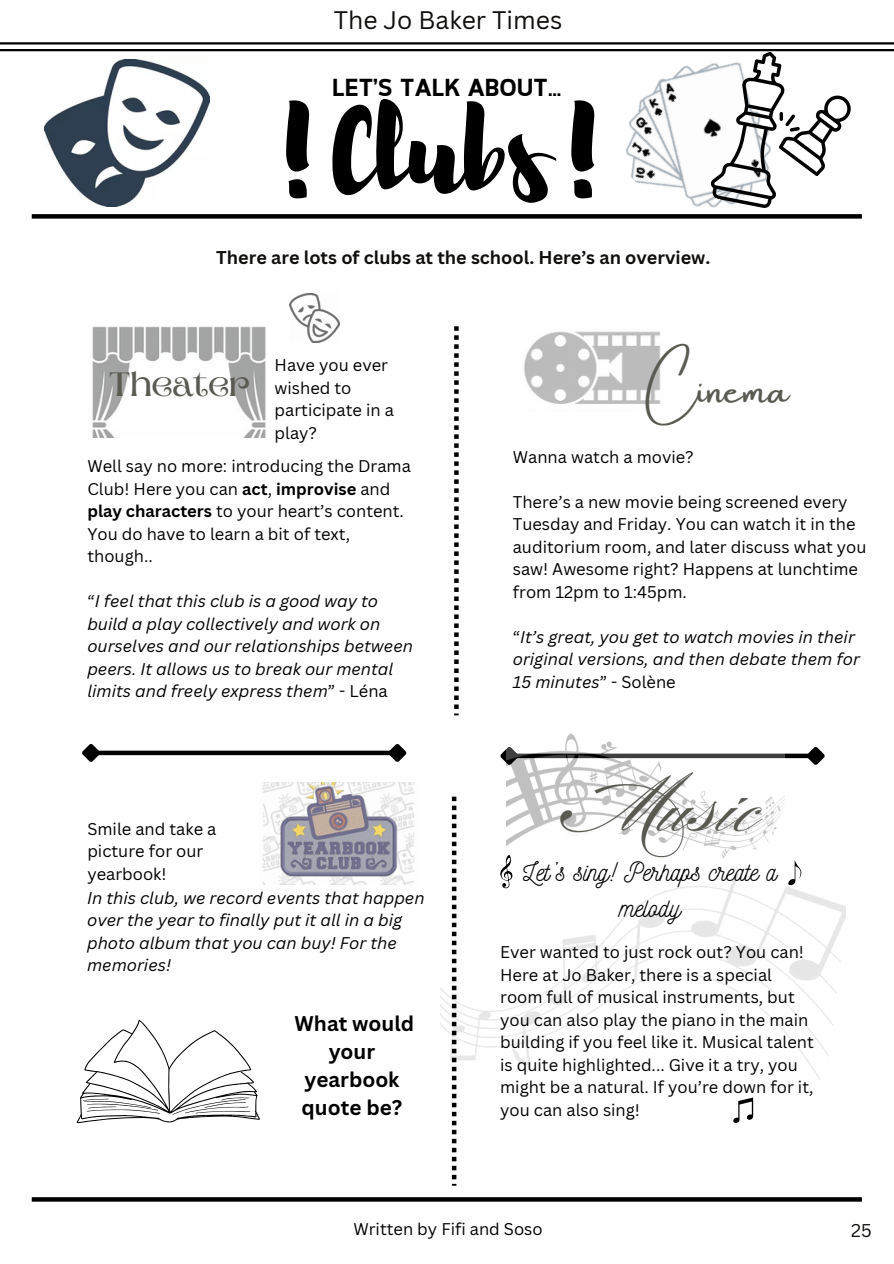
<style>
.page{position:relative;width:894px;height:1264px;background:#fff}
.page>*{position:absolute;margin:0;border:0;box-sizing:border-box;transform-origin:0 0}
.t1{font:112.5px "Brusher";color:#000}
.t2{font:39.9px "Amsterdam One";color:#5a5a53}
.t3{font:33.6px "Aprila";color:#5a5a53}
.t4{font:25.8px/36px "Nickainley";color:#000;text-align:center}
.t5{font:24.75px "Canva Sans";color:#100f0d}
.t6{font:700 24.45px "Cloud";color:#000}
.t7{font:700 20.7px/28.2px "Canva Sans";color:#000;text-align:center}
.t8{font:700 18px "Canva Sans";color:#100f0d}
.t9{font:18px "Canva Sans";color:#100f0d}
.t10{font:16.5px/22.5px "Canva Sans";color:#000}
.t11{font:italic 16.5px/22.5px "Canva Sans";color:#000}
.s1{font-weight:700}
.s2{font-style:normal}
</style>
<div class="page">
<img style="left:44px;top:59px;width:165px;height:147px">
<img style="left:596px;top:44px;width:215px;height:163px">
<svg style="left:700px;top:46px;width:154px;height:162px"></svg>
<div style="left:32px;top:214px;width:829px;height:5px;background:#000"></div>
<svg style="left:32px;top:1197px;width:829px;height:4px;background:#0b0b0b"></svg>
<svg style="left:733px;top:1097px;width:20px;height:25px"></svg>
<svg style="left:454px;top:326px;width:4px;height:389px"></svg>
<svg style="left:452px;top:796px;width:4px;height:389px"></svg>
<div style="left:97px;top:750px;width:294px;height:5px;background:#000"></div>
<svg style="left:82px;top:744px;width:22px;height:18px"></svg>
<svg style="left:384px;top:744px;width:23px;height:18px"></svg>
<div style="left:515px;top:753px;width:294px;height:5px;background:#000"></div>
<svg style="left:500px;top:749px;width:6px;height:14px"></svg>
<svg style="left:802px;top:747px;width:23px;height:18px"></svg>
<img style="left:440px;top:872px;width:405px;height:207px">
<img style="left:506px;top:747px;width:47px;height:99px">
<img style="left:289px;top:293px;width:50px;height:50px">
<img style="left:92px;top:326px;width:173px;height:112px">
<img style="left:263px;top:782px;width:152px;height:102px">
<img style="left:524px;top:331px;width:137px;height:73px">
<svg style="left:787px;top:860px;width:16px;height:25px"></svg>
<svg style="left:500px;top:855px;width:12px;height:33px"></svg>
<svg style="left:77px;top:1019px;width:183px;height:104px"></svg>
<img style="left:553px;top:733px;width:234px;height:181px">
<hr style="left:0;top:42px;width:893px;height:2px;background:#010101">
<hr style="left:0;top:49px;width:893px;height:2px;background:#010101">
<p class="t5" style="left:333px;top:2px;width:230px">The Jo Baker Times</p>
<h6 class="t6" style="left:332px;top:74px;width:231px">LET’S TALK ABOUT...</h6>
<p class="t1" style="left:263px;top:77px;width:355px">!Clubs!</p>
<h3 class="t8" style="left:216px;top:244px;width:495px">There are lots of clubs at the school. Here’s an overview.</h3>
<p class="t3" style="left:109px;top:370px;width:142px">Theater</p>
<h1 class="t10" style="left:274px;top:353px;width:121px">Have you ever wished to participate in a play?</h1>
<p class="t10" style="left:87px;top:454px;width:325px">Well say no more: introducing the Drama<br>Club! Here you can <span class="s1">act</span>, <span class="s1">improvise</span> and <span class="s1">play characters</span> to your heart’s content.<br>You do have to learn a bit of text, though..</p>
<p class="t11" style="left:87px;top:589px;width:327px"><span class="s2">“</span>I feel that this club is a good way to build a play collectively and work on ourselves and our relationships between peers. It allows us to break our mental limits and freely express them<span class="s2">” - Léna</span></p>
<p class="t10" style="left:87px;top:817px;width:130px">Smile and take a picture for our yearbook!</p>
<p class="t11" style="left:87px;top:886px;width:339px">In this club, we record events that happen over the year to finally put it all in a big photo album that you can buy! For the memories!</p>
<p class="t7" style="left:294px;top:1008px;width:121px">What would your yearbook quote be?</p>
<h4 class="t2" style="left:645px;top:368px;width:146px">Cinema</h4>
<p class="t10" style="left:512px;top:445px;width:182px">Wanna watch a movie?</p>
<p class="t10" style="left:512px;top:490px;width:355px">There’s a new movie being screened every Tuesday and Friday. You can watch it in the auditorium room, and later discuss what you saw! Awesome right? Happens at lunchtime from 12pm to 1:45pm.</p>
<h5 class="t11" style="left:512px;top:625px;width:348px"><span class="s2">“</span>It’s great, you get to watch movies in their original versions, and then debate them for<br>15 minutes<span class="s2">” - Solène</span></h5>
<p class="t4" style="left:523px;top:852px;width:255px">Let’s sing! Perhaps create a melody</p>
<p class="t10" style="left:500px;top:940px;width:315px">Ever wanted to just rock out? You can!<br>Here at Jo Baker, there is a special room full of musical instruments, but you can also play the piano in the main building if you feel like it. Musical talent is quite highlighted... Give it a try, you might be a natural. If you’re down for it, you can also sing!</p>
<p class="t10" style="left:353px;top:1217px;width:191px">Written by Fifi and Soso</p>
<p class="t9" style="left:851px;top:1217px;width:22px">25</p>
</div>
